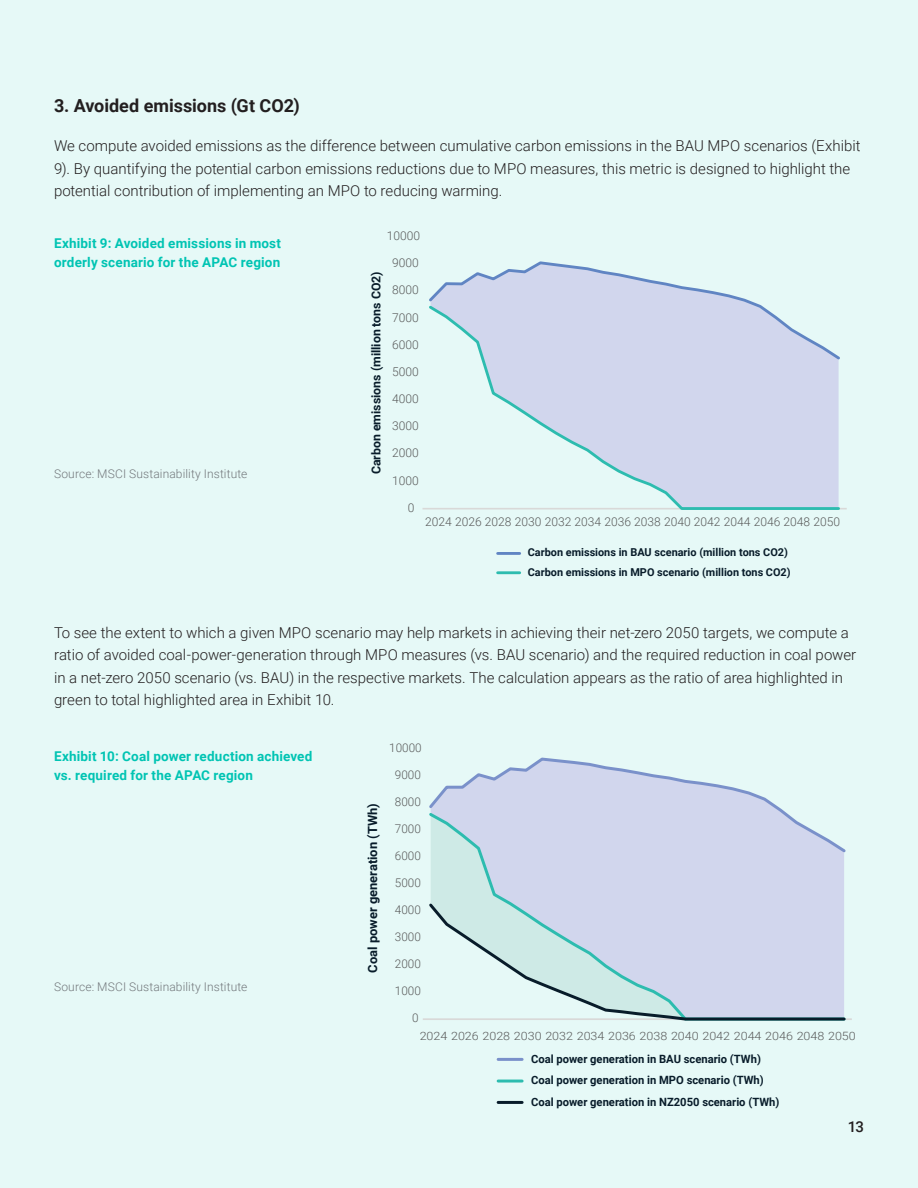
<style>
.page{position:relative;width:918px;height:1188px;background:#e6f9f7}
.page>*{position:absolute;margin:0;border:0;box-sizing:border-box;transform-origin:0 0}
.Inner_Sub_Title{font:700 18px "Roboto";color:#231f20}
.t1{font:300 15px/22.5px "Roboto";color:#231f20}
.t2{font:500 15px "Roboto";color:#231f20}
.Chart_Title{font:700 13.5px/19.5px "Roboto";letter-spacing:.01em;color:#00c4b3}
.t3{font:700 12.75px "Roboto";color:#081c2a}
.t4{font:700 12.3px "Roboto";color:#081c2a}
.t5{font:300 12px "Roboto";color:#595a5a}
.Footnote{font:300 12px "Roboto";letter-spacing:.01em;color:#73787c}
.t6{font:300 11.4px/22.6px "Roboto";color:#595a5a;scale:1.09 1}
.t7{font:700 11.4px/21.5px "Roboto";color:#081c2a}
.t8{font:700 10.95px/19.5px "Roboto";color:#081c2a}
.s1{font-weight:700;color:#081c2a}
</style>
<div class="page">
<hr style="left:423px;top:508px;width:424px;height:1px;background:#d9d9d8">
<svg style="left:429px;top:261px;width:326px;height:42px"></svg>
<svg style="left:427px;top:303px;width:414px;height:207px"></svg>
<hr style="left:498px;top:552px;width:22px;height:3px;background:#6085c3">
<hr style="left:498px;top:571px;width:22px;height:3px;background:#2dbcaf">
<hr style="left:423px;top:1018px;width:429px;height:2px;background:#d9d9d8">
<svg style="left:429px;top:757px;width:354px;height:53px"></svg>
<svg style="left:429px;top:810px;width:417px;height:91px;background:#cfd8eb"></svg>
<svg style="left:429px;top:901px;width:417px;height:120px"></svg>
<hr style="left:498px;top:1058px;width:24px;height:3px;background:#7a91ca">
<hr style="left:498px;top:1080px;width:24px;height:3px;background:#2dbcaf">
<hr style="left:498px;top:1101px;width:24px;height:3px;background:#081c2a">
<p class="Inner_Sub_Title" style="left:54px;top:93px;width:247px">3. Avoided emissions (Gt CO2)</p>
<p class="t1" style="left:54px;top:134px;width:808px">We compute avoided emissions as the difference between cumulative carbon emissions in the BAU MPO scenarios (Exhibit<br>9). By quantifying the potential carbon emissions reductions due to MPO measures, this metric is designed to highlight the potential contribution of implementing an MPO to reducing warming.</p>
<p class="Chart_Title" style="left:54px;top:233px;width:229px">Exhibit 9: Avoided emissions in most orderly scenario for the APAC region</p>
<p class="Footnote" style="left:54px;top:465px;width:195px">Source: MSCI Sustainability Institute</p>
<p class="t5" style="left:387px;top:228px;width:35px">10000</p>
<p class="t4" style="left:367px;top:474px;width:204px;rotate:-90deg">Carbon emissions (million tons CO2)</p>
<p class="t5" style="left:392px;top:255px;width:28px">9000</p>
<p class="t5" style="left:392px;top:282px;width:28px">8000</p>
<p class="t5" style="left:392px;top:309px;width:28px">7000</p>
<p class="t5" style="left:392px;top:336px;width:28px">6000</p>
<p class="t5" style="left:392px;top:363px;width:28px">5000</p>
<p class="t5" style="left:392px;top:390px;width:28px">4000</p>
<p class="t5" style="left:392px;top:417px;width:28px">3000</p>
<p class="t5" style="left:392px;top:445px;width:28px">2000</p>
<p class="t5" style="left:392px;top:472px;width:28px">1000</p>
<p class="t5" style="left:408px;top:499px;width:8px">0</p>
<p class="t5" style="left:425px;top:513px;width:416px">2024 2026 2028 2030 2032 2034 2036 2038 2040 2042 2044 2046 2048 2050</p>
<p class="t8" style="left:528px;top:542px;width:264px">Carbon emissions in BAU scenario (million tons CO2)<br>Carbon emissions in MPO scenario (million tons CO2)</p>
<p class="t1" style="left:54px;top:621px;width:804px">To see the extent to which a given MPO scenario may help markets in achieving their net-zero 2050 targets, we compute a ratio of avoided coal-power-generation through MPO measures (vs. BAU scenario) and the required reduction in coal power in a net-zero 2050 scenario (vs. BAU) in the respective markets. The calculation appears as the ratio of area highlighted in green to total highlighted area in Exhibit 10.</p>
<p class="Chart_Title" style="left:54px;top:746px;width:260px">Exhibit 10: Coal power reduction achieved vs. required for the APAC region</p>
<p class="Footnote" style="left:54px;top:978px;width:195px">Source: MSCI Sustainability Institute</p>
<p class="t3" style="left:364px;top:973px;width:171px;rotate:-90deg">Coal power generation (TWh)</p>
<p class="t5" style="left:389px;top:740px;width:34px">10000</p>
<p class="t5" style="left:395px;top:767px;width:28px">9000</p>
<p class="t5" style="left:395px;top:794px;width:28px">8000</p>
<p class="t5" style="left:395px;top:821px;width:28px">7000</p>
<p class="t5" style="left:395px;top:848px;width:28px">6000</p>
<p class="t5" style="left:395px;top:875px;width:28px">5000</p>
<p class="t5" style="left:395px;top:902px;width:28px">4000</p>
<p class="t5" style="left:395px;top:929px;width:28px">3000</p>
<p class="t5" style="left:395px;top:956px;width:28px">2000</p>
<p class="t5" style="left:395px;top:983px;width:28px">1000</p>
<p class="t5" style="left:412px;top:1010px;width:8px">0</p>
<p class="t6" style="left:531px;top:1024px;width:299px;text-indent:-111px">2024 2026 2028 2030 2032 2034 2036 2038 2040 2042 2044 2046 2048 2050<br><span class="s1">Coal power generation in BAU scenario (TWh)</span></p>
<p class="t7" style="left:531px;top:1069px;width:250px">Coal power generation in MPO scenario (TWh)<br>Coal power generation in NZ2050 scenario (TWh)</p>
<p class="t2" style="left:848px;top:1116px;width:18px">13</p>
</div>
